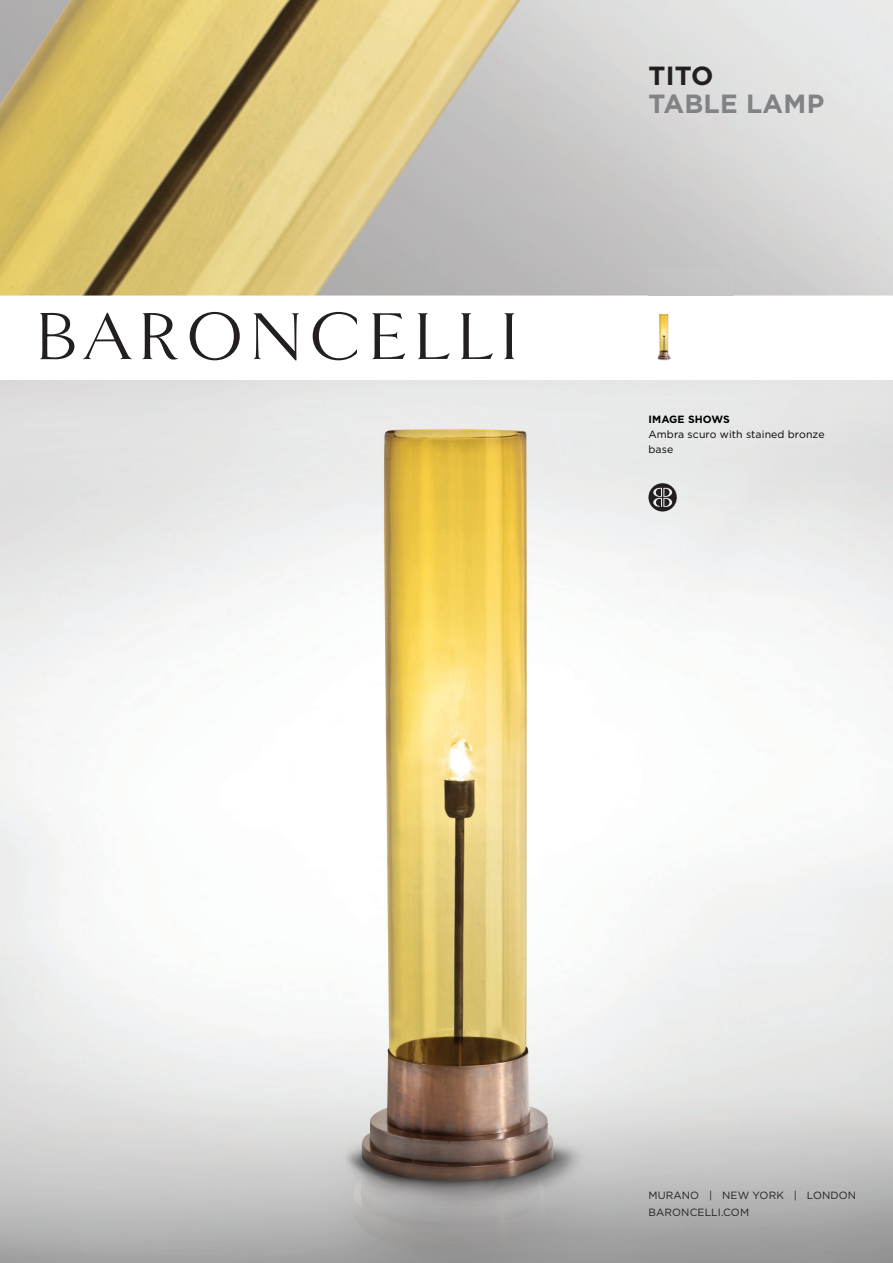
<style>
.page{position:relative;width:893px;height:1263px;background:#fff}
.page>*{position:absolute;margin:0;border:0;box-sizing:border-box;transform-origin:0 0}
.t1{font:700 26.25px "Gotham";letter-spacing:.01em;color:#808285}
.t2{font:700 26.25px "Gotham";color:#231f20}
.t3{font:10.5px/16.5px "Gotham";letter-spacing:.01em;color:#231f20}
.t4{font:10.5px/15px "Gotham";letter-spacing:.01em;color:#000}
.t5{font:700 10.5px "Gotham";letter-spacing:.01em;color:#000}
</style>
<div class="page">
<img style="left:0;top:380px;width:893px;height:883px">
<svg style="left:40px;top:312px;width:475px;height:48px"></svg>
<img style="left:0;top:0;width:893px;height:296px">
<img style="left:648px;top:267px;width:85px;height:140px">
<svg style="left:648px;top:483px;width:29px;height:28px"></svg>
<h1 class="t2" style="left:648px;top:60px;width:67px">TITO</h1>
<h1 class="t1" style="left:648px;top:87px;width:177px">TABLE LAMP</h1>
<p class="t5" style="left:648px;top:413px;width:83px">IMAGE SHOWS</p>
<p class="t4" style="left:648px;top:427px;width:178px">Ambra scuro with stained bronze base</p>
<p class="t3" style="left:648px;top:1187px;width:209px">MURANO | NEW YORK | LONDON<br>BARONCELLI.COM</p>
</div>
